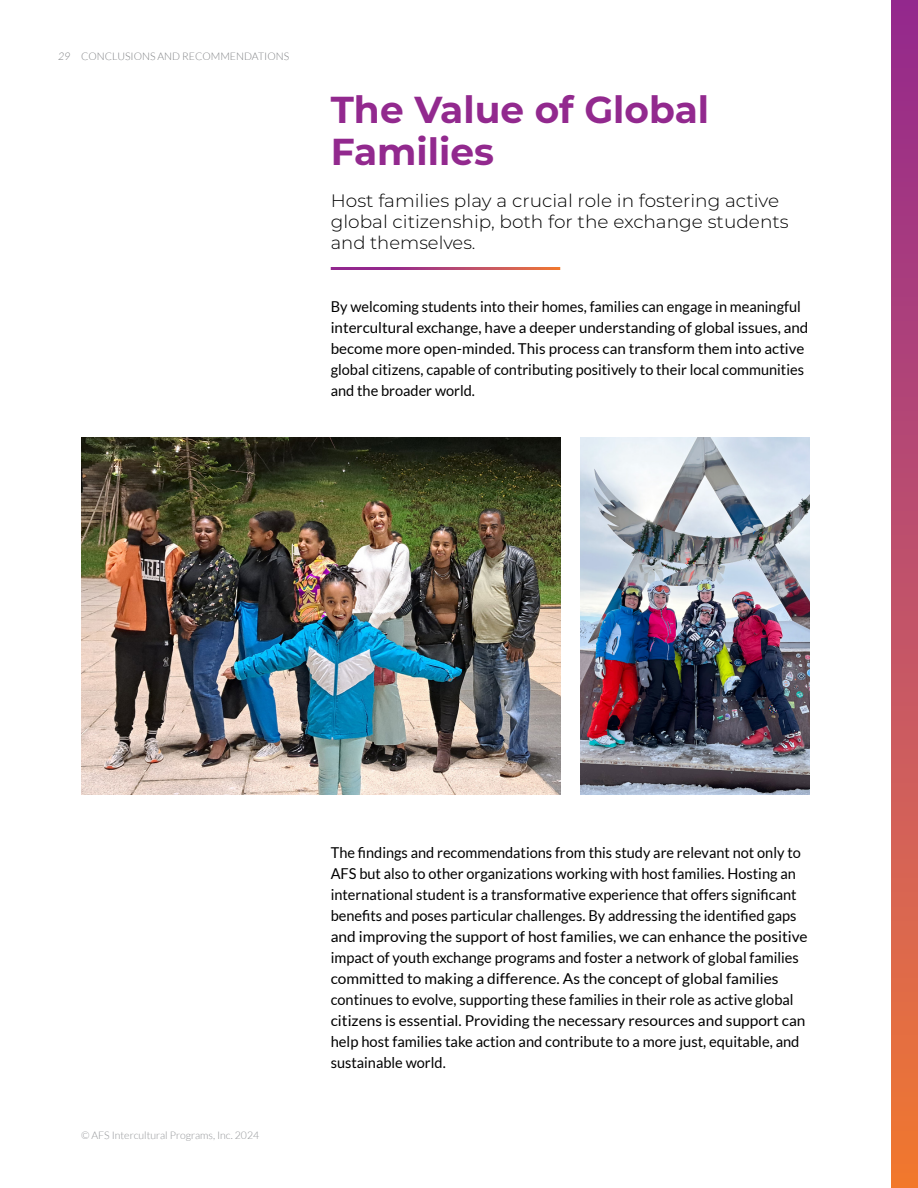
<style>
.page{position:relative;width:918px;height:1188px;background:#fff}
.page>*{position:absolute;margin:0;border:0;box-sizing:border-box;transform-origin:0 0}
.t1{font:700 37.5px/42px "Montserrat";color:#92298e}
.t2{font:300 18px/21px "Montserrat";color:#000}
.t3{font:15px/21px "Lato";color:#000}
.t4{font:300 10.5px "Lato";color:#939598}
.t5{font:300 10.5px "Lato";color:#808285}
.t6{font:italic 300 10.5px "Lato";color:#808285}
</style>
<div class="page">
<div style="left:891px;top:0;width:27px;height:1188px;background:linear-gradient(to bottom,#932993,#f07938)"></div>
<img style="left:580px;top:438px;width:230px;height:357px">
<img style="left:81px;top:438px;width:479px;height:357px">
<p class="t6" style="left:58px;top:51px;width:14px">29</p>
<p class="t5" style="left:81px;top:51px;width:210px">CONCLUSIONS AND RECOMMENDATIONS</p>
<h1 class="t1" style="left:331px;top:87px;width:380px">The Value of Global<br>Families</h1>
<p class="t2" style="left:331px;top:190px;width:459px">Host families play a crucial role in fostering active global citizenship, both for the exchange students and themselves.</p>
<p class="t3" style="left:331px;top:296px;width:479px">By welcoming students into their homes, families can engage in meaningful intercultural exchange, have a deeper understanding of global issues, and become more open-minded. This process can transform them into active global citizens, capable of contributing positively to their local communities and the broader world.</p>
<p class="t4" style="left:81px;top:1130px;width:180px">© AFS Intercultural Programs, Inc. 2024</p>
<p class="t3" style="left:331px;top:842px;width:478px">The findings and recommendations from this study are relevant not only to AFS but also to other organizations working with host families. Hosting an international student is a transformative experience that offers significant benefits and poses particular challenges. By addressing the identified gaps and improving the support of host families, we can enhance the positive impact of youth exchange programs and foster a network of global families committed to making a difference. As the concept of global families continues to evolve, supporting these families in their role as active global citizens is essential. Providing the necessary resources and support can help host families take action and contribute to a more just, equitable, and sustainable world.</p>
</div>
